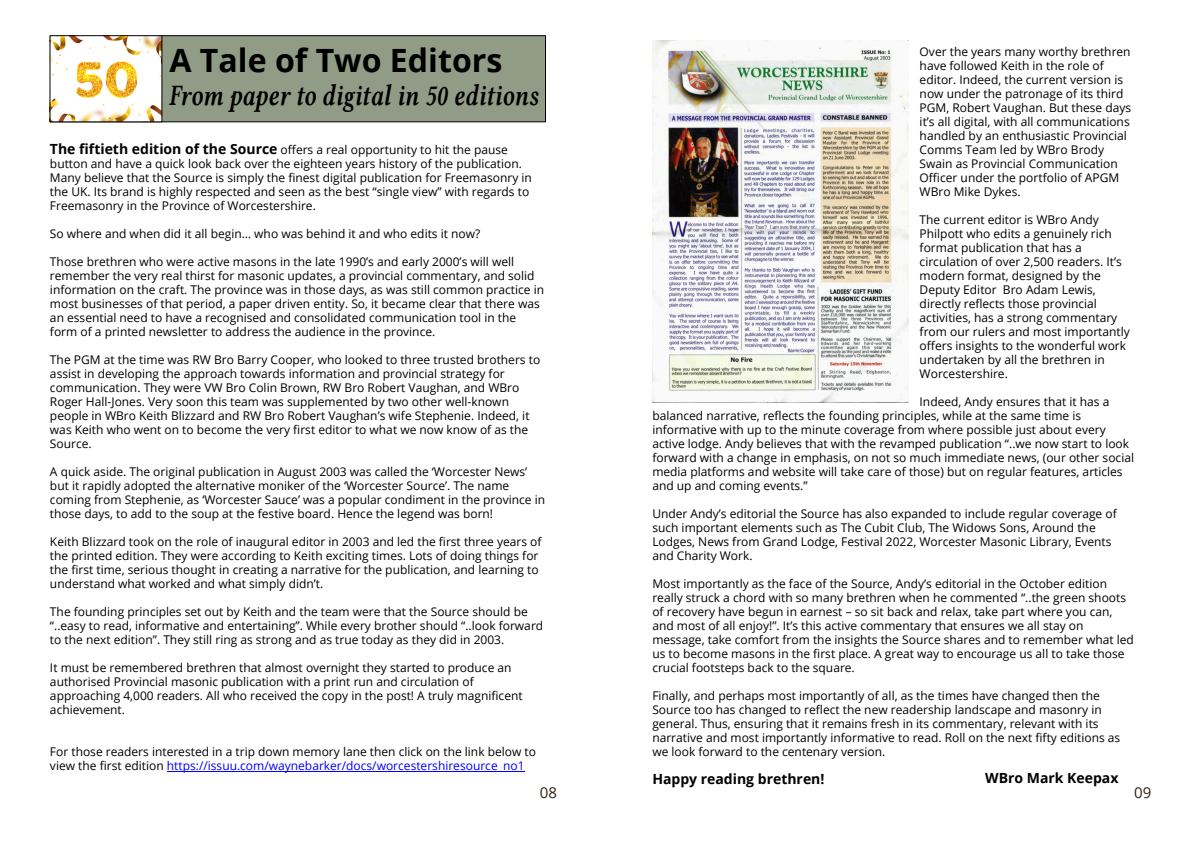
<style>
.page{position:relative;width:1191px;height:842px;background:#fff}
.page>*{position:absolute;margin:0;border:0;box-sizing:border-box;transform-origin:0 0}
.t1{font:700 32.1px "Open Sans";color:#000}
.t2{font:30px "Lin Libertine ZI";color:#000;scale:.79 1}
.t3{font:15px "Open Sans";color:#2e2014}
.t4{font:700 14px "Open Sans";color:#000}
.t5{font:12px/14px "Open Sans";color:#000}
.s1{font-weight:700;font-size:14px}
.s2{color:#00f}
</style>
<div class="page">
<div style="left:50px;top:35px;width:496px;height:87px;background:#919c86;border:1px solid #000"></div>
<hr style="left:167px;top:771px;width:357px;height:1px;background:#00f">
<img style="left:652px;top:41px;width:256px;height:361px">
<img style="left:52px;top:37px;width:108px;height:83px">
<div style="left:50px;top:35px;width:112px;height:87px;border:1px solid #000"></div>
<p class="t5" style="left:919px;top:46px;width:213px">Over the years many worthy brethren have followed Keith in the role of editor. Indeed, the current version is now under the patronage of its third PGM, Robert Vaughan. But these days it’s all digital, with all communications handled by an enthusiastic Provincial Comms Team led by WBro Brody Swain as Provincial Communication Officer under the portfolio of APGM WBro Mike Dykes.</p>
<p class="t5" style="left:919px;top:214px;width:212px">The current editor is WBro Andy<br>Philpott who edits a genuinely rich format publication that has a circulation of over 2,500 readers. It’s modern format, designed by the<br>Deputy Editor Bro Adam Lewis, directly reflects those provincial activities, has a strong commentary from our rulers and most importantly offers insights to the wonderful work undertaken by all the brethren in<br>Worcestershire.</p>
<p class="t5" style="left:652px;top:396px;width:483px;text-indent:267px">Indeed, Andy ensures that it has a balanced narrative, reflects the founding principles, while at the same time is informative with up to the minute coverage from where possible just about every active lodge. Andy believes that with the revamped publication “..we now start to look forward with a change in emphasis, on not so much immediate news, (our other social media platforms and website will take care of those) but on regular features, articles and up and coming events.”</p>
<p class="t5" style="left:652px;top:508px;width:466px">Under Andy’s editorial the Source has also expanded to include regular coverage of such important elements such as The Cubit Club, The Widows Sons, Around the Lodges, News from Grand Lodge, Festival 2022, Worcester Masonic Library, Events and Charity Work.</p>
<p class="t5" style="left:652px;top:578px;width:483px">Most importantly as the face of the Source, Andy’s editorial in the October edition really struck a chord with so many brethren when he commented “..the green shoots of recovery have begun in earnest – so sit back and relax, take part where you can, and most of all enjoy!”. It’s this active commentary that ensures we all stay on message, take comfort from the insights the Source shares and to remember what led us to become masons in the first place. A great way to encourage us all to take those crucial footsteps back to the square.</p>
<p class="t5" style="left:652px;top:690px;width:469px">Finally, and perhaps most importantly of all, as the times have changed then the Source too has changed to reflect the new readership landscape and masonry in general. Thus, ensuring that it remains fresh in its commentary, relevant with its narrative and most importantly informative to read. Roll on the next fifty editions as we look forward to the centenary version.</p>
<p class="t4" style="left:652px;top:773px;width:174px">Happy reading brethren!</p>
<h1 class="t1" style="left:169px;top:48px;width:334px">A Tale of Two Editors</h1>
<h2 class="t2" style="left:169px;top:78px;width:469px">From paper to digital in 50 editions</h2>
<p class="t5" style="left:50px;top:144px;width:483px"><span class="s1">The fiftieth edition of the Source</span> offers a real opportunity to hit the pause button and have a quick look back over the eighteen years history of the publication.<br>Many believe that the Source is simply the finest digital publication for Freemasonry in the UK. Its brand is highly respected and seen as the best “single view” with regards to Freemasonry in the Province of Worcestershire.</p>
<p class="t5" style="left:50px;top:228px;width:432px">So where and when did it all begin… who was behind it and who edits it now?</p>
<p class="t5" style="left:50px;top:256px;width:495px">Those brethren who were active masons in the late 1990’s and early 2000’s will well remember the very real thirst for masonic updates, a provincial commentary, and solid information on the craft. The province was in those days, as was still common practice in most businesses of that period, a paper driven entity. So, it became clear that there was an essential need to have a recognised and consolidated communication tool in the form of a printed newsletter to address the audience in the province.</p>
<p class="t5" style="left:50px;top:354px;width:492px">The PGM at the time was RW Bro Barry Cooper, who looked to three trusted brothers to assist in developing the approach towards information and provincial strategy for communication. They were VW Bro Colin Brown, RW Bro Robert Vaughan, and WBro Roger Hall-Jones. Very soon this team was supplemented by two other well-known people in WBro Keith Blizzard and RW Bro Robert Vaughan’s wife Stephenie. Indeed, it was Keith who went on to become the very first editor to what we now know of as the Source.</p>
<p class="t5" style="left:50px;top:466px;width:496px">A quick aside. The original publication in August 2003 was called the ‘Worcester News’ but it rapidly adopted the alternative moniker of the ‘Worcester Source’. The name coming from Stephenie, as ‘Worcester Sauce’ was a popular condiment in the province in those days, to add to the soup at the festive board. Hence the legend was born!</p>
<p class="t5" style="left:50px;top:536px;width:493px">Keith Blizzard took on the role of inaugural editor in 2003 and led the first three years of the printed edition. They were according to Keith exciting times. Lots of doing things for the first time, serious thought in creating a narrative for the publication, and learning to understand what worked and what simply didn’t.</p>
<p class="t5" style="left:50px;top:606px;width:495px">The founding principles set out by Keith and the team were that the Source should be “..easy to read, informative and entertaining”. While every brother should “..look forward to the next edition”. They still ring as strong and as true today as they did in 2003.</p>
<p class="t5" style="left:50px;top:662px;width:474px">It must be remembered brethren that almost overnight they started to produce an authorised Provincial masonic publication with a print run and circulation of approaching 4,000 readers. All who received the copy in the post! A truly magnificent achievement.</p>
<p class="t5" style="left:50px;top:746px;width:487px">For those readers interested in a trip down memory lane then click on the link below to view the first edition <span class="s2">https://issuu.com/waynebarker/docs/worcestershiresource_no1</span></p>
<p class="t4" style="left:985px;top:772px;width:135px">WBro Mark Keepax</p>
<p class="t3" style="left:540px;top:787px;width:19px">08</p>
<p class="t3" style="left:1134px;top:787px;width:19px">09</p>
</div>
